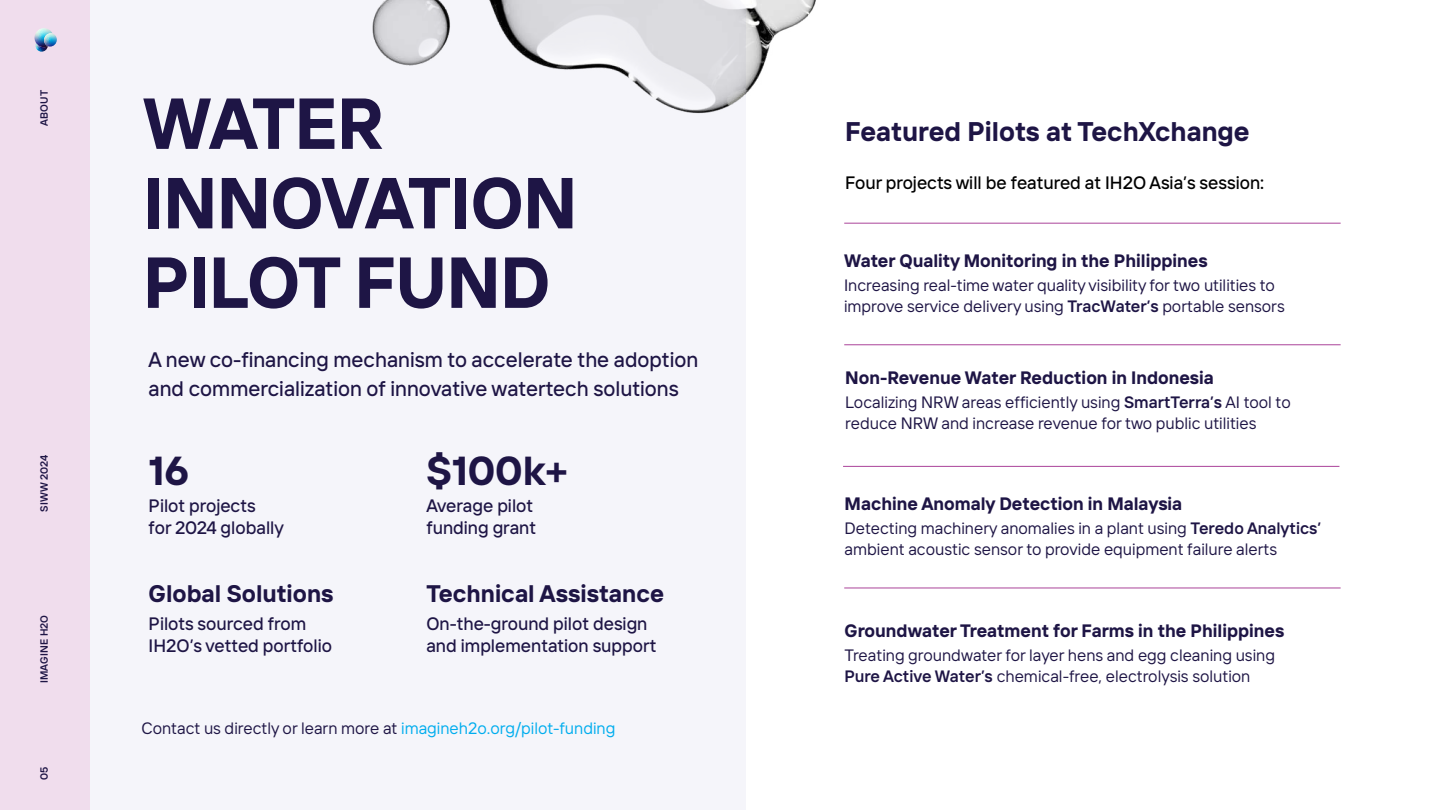
<style>
.page{position:relative;width:1440px;height:810px;background:#fff}
.page>*{position:absolute;margin:0;border:0;box-sizing:border-box;transform-origin:0 0}
.t1{font:700 72px/79.5px "TT Interfaces";letter-spacing:-.01em;color:#1e1545}
.t2{font:700 40.5px "TT Interfaces";color:#1e1545}
.t3{font:700 27px "TT Interfaces";color:#1e1545}
.t4{font:700 24px "TT Interfaces";color:#1e1545}
.t5{font:500 21px/28.5px "TT Interfaces";color:#1e1545}
.t6{font:700 18px "TT Interfaces";color:#1e1545}
.t7{font:500 18px/21.6px "TT Interfaces";color:#1e1545}
.t8{font:500 18px "TT Interfaces";color:#000}
.t9{font:16.5px/21px "TT Interfaces";color:#1e1545}
.t10{font:600 10.5px "TT Interfaces";letter-spacing:.01em;color:#1e1545}
.s1{color:#00adee}
.s2{font-weight:600}
</style>
<div class="page">
<div style="left:90px;top:0;width:656px;height:810px;background:#f5f5fa"></div>
<hr style="left:844px;top:344px;width:497px;height:1px;background:#aa4399">
<hr style="left:844px;top:223px;width:497px;height:1px;background:#aa4399">
<hr style="left:843px;top:466px;width:496px;height:1px;background:#aa4399">
<hr style="left:844px;top:588px;width:497px;height:1px;background:#aa4399">
<div style="left:0;top:0;width:90px;height:810px;background:#f0dded"></div>
<svg style="left:34px;top:28px;width:23px;height:24px"></svg>
<img style="left:372px;top:0;width:557px;height:224px">
<p class="t10" style="left:37px;top:126px;width:37px;rotate:-90deg">ABOUT</p>
<p class="t10" style="left:37px;top:512px;width:58px;rotate:-90deg">SIWW 2024</p>
<p class="t10" style="left:37px;top:683px;width:70px;rotate:-90deg">IMAGINE H2O</p>
<p class="t10" style="left:37px;top:780px;width:15px;rotate:-90deg">05</p>
<h1 class="t1" style="left:143px;top:82px;width:436px">WATER<br>INNOVATION<br>PILOT FUND</h1>
<p class="t5" style="left:149px;top:345px;width:551px">A new co-financing mechanism to accelerate the adoption and commercialization of innovative watertech solutions</p>
<h2 class="t2" style="left:149px;top:444px;width:42px">16</h2>
<p class="t7" style="left:149px;top:495px;width:137px">Pilot projects<br>for 2024 globally</p>
<h3 class="t4" style="left:149px;top:578px;width:186px">Global Solutions</h3>
<p class="t7" style="left:149px;top:613px;width:185px">Pilots sourced from<br>IH2O’s vetted portfolio</p>
<h2 class="t2" style="left:426px;top:444px;width:143px">$100k+</h2>
<p class="t7" style="left:426px;top:495px;width:111px">Average pilot funding grant</p>
<h3 class="t4" style="left:426px;top:578px;width:239px">Technical Assistance</h3>
<p class="t7" style="left:426px;top:613px;width:231px">On-the-ground pilot design and implementation support</p>
<p class="t9" style="left:142px;top:717px;width:475px">Contact us directly or learn more at <span class="s1">imagineh2o.org/pilot-funding</span></p>
<h3 class="t3" style="left:845px;top:114px;width:406px">Featured Pilots at TechXchange</h3>
<p class="t8" style="left:845px;top:171px;width:420px">Four projects will be featured at IH2O Asia’s session:</p>
<p class="t6" style="left:844px;top:249px;width:365px">Water Quality Monitoring in the Philippines</p>
<p class="t9" style="left:844px;top:274px;width:442px">Increasing real-time water quality visibility for two utilities to improve service delivery using <span class="s2">TracWater’s</span> portable sensors</p>
<p class="t6" style="left:845px;top:366px;width:370px">Non-Revenue Water Reduction in Indonesia</p>
<p class="t9" style="left:845px;top:392px;width:447px">Localizing NRW areas efficiently using <span class="s2">SmartTerra’s</span> AI tool to reduce NRW and increase revenue for two public utilities</p>
<p class="t6" style="left:845px;top:492px;width:339px">Machine Anomaly Detection in Malaysia</p>
<p class="t9" style="left:845px;top:517px;width:478px">Detecting machinery anomalies in a plant using <span class="s2">Teredo Analytics’ </span>ambient acoustic sensor to provide equipment failure alerts</p>
<p class="t6" style="left:845px;top:619px;width:441px">Groundwater Treatment for Farms in the Philippines</p>
<p class="t9" style="left:845px;top:645px;width:432px">Treating groundwater for layer hens and egg cleaning using<br><span class="s2">Pure Active Water’s</span> chemical-free, electrolysis solution</p>
</div>
